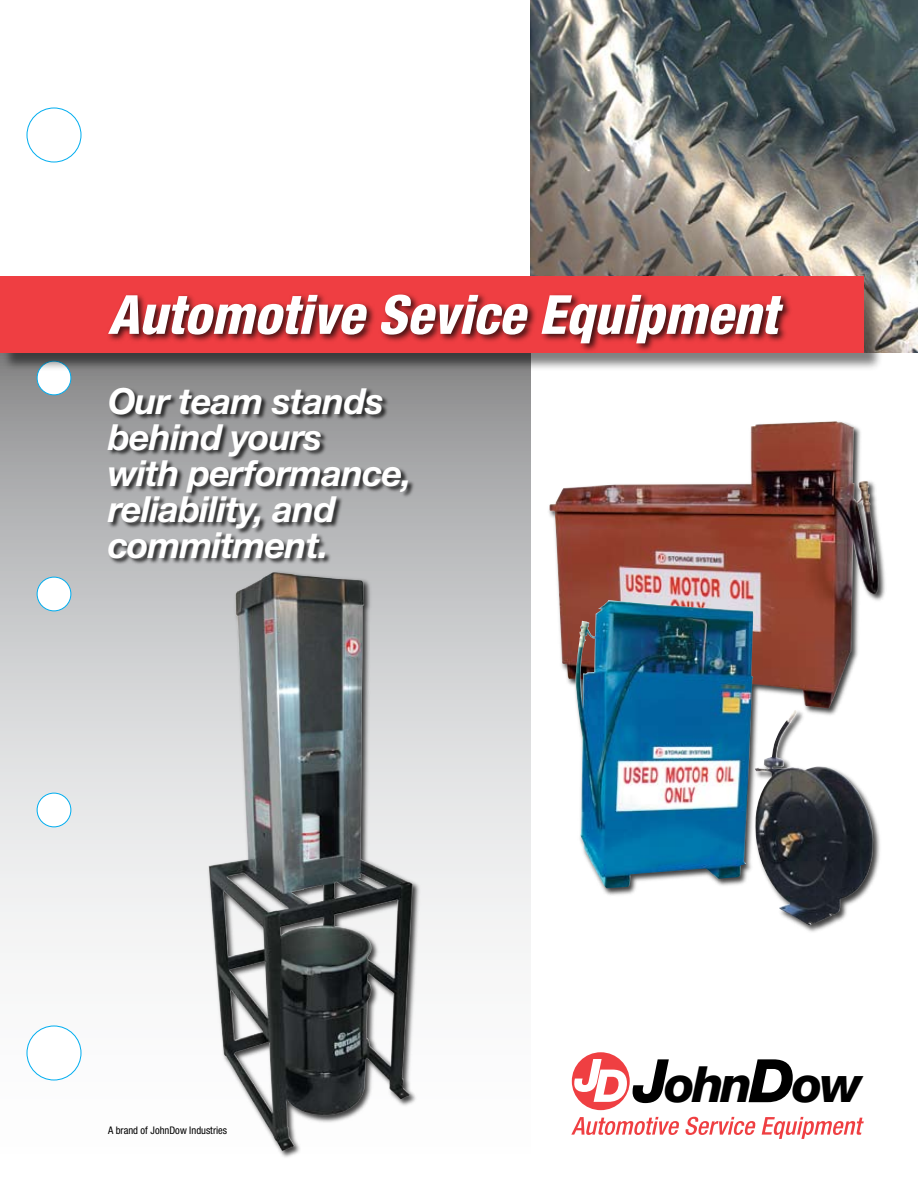
<style>
.page{position:relative;width:918px;height:1188px;background:#fff}
.page>*{position:absolute;margin:0;border:0;box-sizing:border-box;transform-origin:0 0}
.t1{font:italic 800 condensed 54px "Helvetica Neue";color:#fff}
.t2{font:italic 800 49.95px "Helvetica Neue";color:#000}
.t3{font:italic 700 36px/36px "Helvetica Neue";letter-spacing:-.02em;color:#fff}
.t4{font:condensed 10.5px "Helvetica Neue";color:#000}
.s1{font-size:60px}
</style>
<div class="page">
<svg style="left:0;top:353px;width:530px;height:728px"></svg>
<div style="left:27px;top:108px;width:54px;height:54px;border:1px solid #00adef;border-radius:50%"></div>
<div style="left:27px;top:1026px;width:54px;height:54px;background:#fff;border-radius:50%"></div>
<div style="left:27px;top:1026px;width:54px;height:54px;border:1px solid #00adef;border-radius:50%"></div>
<div style="left:37px;top:361px;width:34px;height:34px;background:#fff;border-radius:50%"></div>
<div style="left:37px;top:361px;width:34px;height:34px;border:1px solid #00adef;border-radius:50%"></div>
<div style="left:37px;top:577px;width:34px;height:34px;background:#fff;border-radius:50%"></div>
<div style="left:37px;top:577px;width:34px;height:34px;border:1px solid #00adef;border-radius:50%"></div>
<div style="left:37px;top:793px;width:34px;height:34px;background:#fff;border-radius:50%"></div>
<div style="left:37px;top:793px;width:34px;height:34px;border:1px solid #00adef;border-radius:50%"></div>
<img style="left:531px;top:0;width:387px;height:353px">
<div style="left:2px;top:278px;width:881px;height:95px;background:#000;opacity:.5"></div>
<div style="left:0;top:276px;width:864px;height:77px;background:#ef3e42"></div>
<div style="left:105px;top:291px;width:688px;height:63px;background:#000;opacity:.75"></div>
<div style="left:107px;top:386px;width:308px;height:179px;background:#000;opacity:.75"></div>
<svg style="left:571px;top:1117px;width:108px;height:18px"></svg>
<svg style="left:685px;top:1117px;width:71px;height:18px"></svg>
<svg style="left:762px;top:1117px;width:102px;height:22px"></svg>
<div style="left:572px;top:1052px;width:58px;height:58px;background:#ef3f42;border-radius:50%"></div>
<svg style="left:574px;top:1059px;width:53px;height:43px"></svg>
<div style="left:206px;top:570px;width:216px;height:589px;background:#000;opacity:.75"></div>
<img style="left:209px;top:572px;width:204px;height:579px">
<img style="left:754px;top:709px;width:119px;height:217px">
<img style="left:549px;top:421px;width:330px;height:288px">
<img style="left:575px;top:600px;width:178px;height:288px">
<h1 class="t1" style="left:108px;top:281px;width:671px">Automotive Sevice Equipment</h1>
<p class="t3" style="left:108px;top:382px;width:305px">Our team stands behind yours<br>with performance, reliability, and commitment.</p>
<p class="t4" style="left:108px;top:1124px;width:121px">A brand of JohnDow Industries</p>
<h2 class="t2" style="left:633px;top:1055px;width:230px"><span class="s1">J</span>ohn<span class="s1">D</span>ow</h2>
</div>
